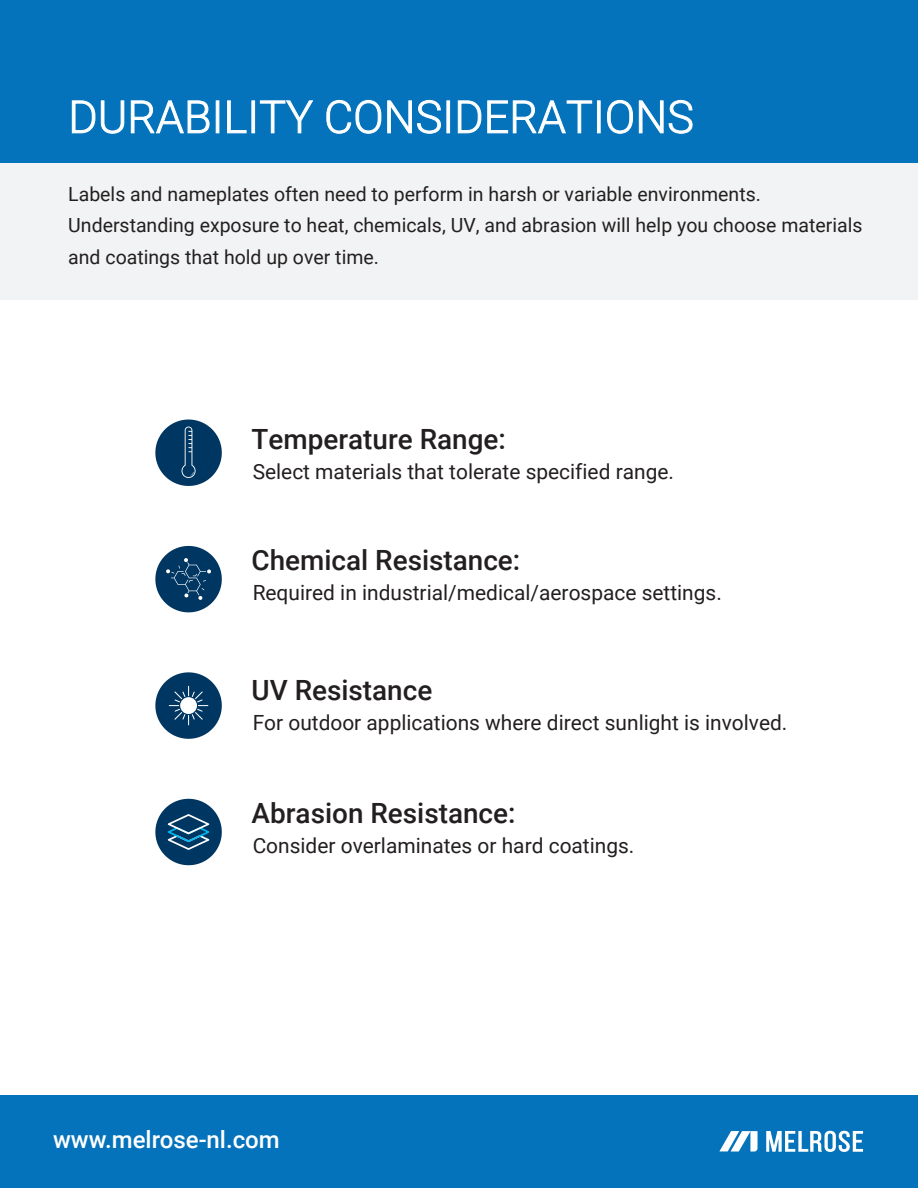
<style>
.page{position:relative;width:918px;height:1188px;background:#fff}
.page>*{position:absolute;margin:0;border:0;box-sizing:border-box;transform-origin:0 0}
.t1{font:500 27.9px "Roboto";color:#231f20}
.t2{font:500 24px "Roboto";color:#fff}
.t3{font:20.85px "Roboto";color:#231f20}
.t4{font:19.5px/31.5px "Roboto";color:#231f20}
</style>
<div class="page">
<div style="left:0;top:1096px;width:918px;height:92px;background:#0473bb"></div>
<svg style="left:766px;top:1131px;width:97px;height:21px"></svg>
<svg style="left:719px;top:1131px;width:39px;height:21px"></svg>
<div style="left:0;top:163px;width:918px;height:137px;background:#f2f3f4"></div>
<div style="left:0;top:0;width:918px;height:163px;background:#0473bb"></div>
<svg style="left:72px;top:100px;width:23px;height:33px"></svg>
<svg style="left:101px;top:100px;width:23px;height:34px"></svg>
<svg style="left:131px;top:100px;width:79px;height:33px"></svg>
<div style="left:216px;top:101px;width:3px;height:32px;background:#fff;border:1px solid #fff"></div>
<svg style="left:227px;top:100px;width:20px;height:33px"></svg>
<hr style="left:252px;top:101px;width:3px;height:32px;background:#fff">
<svg style="left:260px;top:100px;width:53px;height:33px"></svg>
<svg style="left:326px;top:100px;width:55px;height:34px"></svg>
<svg style="left:387px;top:100px;width:54px;height:34px"></svg>
<hr style="left:447px;top:101px;width:3px;height:32px;background:#fff">
<svg style="left:458px;top:100px;width:23px;height:33px"></svg>
<svg style="left:487px;top:100px;width:105px;height:33px"></svg>
<hr style="left:597px;top:101px;width:3px;height:32px;background:#fff">
<svg style="left:607px;top:100px;width:26px;height:34px"></svg>
<svg style="left:639px;top:100px;width:54px;height:34px"></svg>
<svg style="left:155px;top:420px;width:67px;height:66px"></svg>
<svg style="left:155px;top:546px;width:67px;height:66px"></svg>
<svg style="left:155px;top:799px;width:67px;height:66px"></svg>
<svg style="left:155px;top:672px;width:67px;height:67px"></svg>
<p class="t4" style="left:68px;top:177px;width:796px">Labels and nameplates often need to perform in harsh or variable environments.<br>Understanding exposure to heat, chemicals, UV, and abrasion will help you choose materials and coatings that hold up over time.</p>
<h1 class="t1" style="left:252px;top:420px;width:256px">Temperature Range:</h1>
<p class="t3" style="left:253px;top:457px;width:423px">Select materials that tolerate specified range.</p>
<h1 class="t1" style="left:252px;top:541px;width:270px">Chemical Resistance:</h1>
<p class="t3" style="left:253px;top:578px;width:471px">Required in industrial/medical/aerospace settings.</p>
<h1 class="t1" style="left:252px;top:671px;width:182px">UV Resistance</h1>
<p class="t3" style="left:253px;top:708px;width:536px">For outdoor applications where direct sunlight is involved.</p>
<h1 class="t1" style="left:252px;top:794px;width:266px">Abrasion Resistance:</h1>
<p class="t3" style="left:253px;top:831px;width:383px">Consider overlaminates or hard coatings.</p>
<p class="t2" style="left:53px;top:1123px;width:228px">www.melrose-nl.com</p>
</div>
